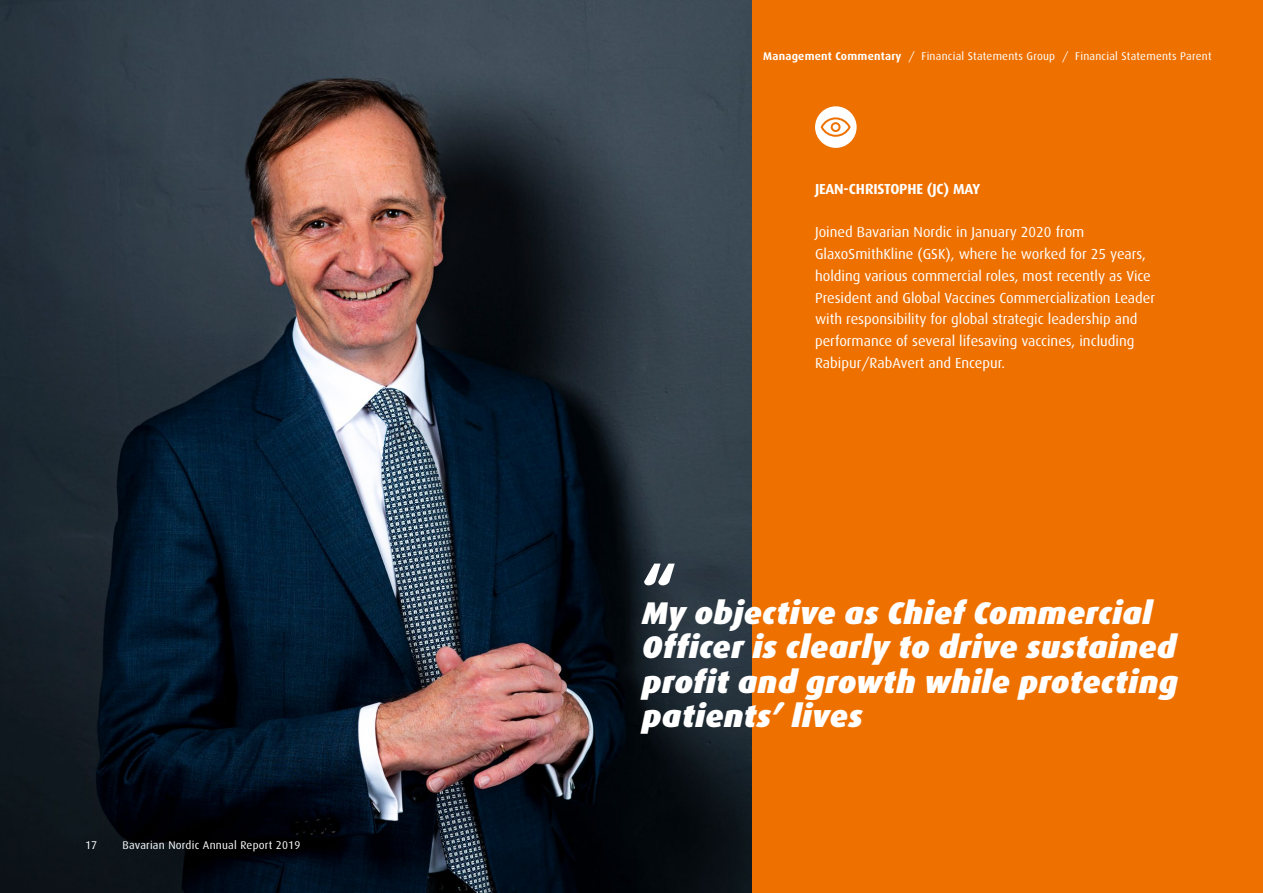
<style>
.page{position:relative;width:1263px;height:893px;background:#fff}
.page>*{position:absolute;margin:0;border:0;box-sizing:border-box;transform-origin:0 0}
.t1{font:900 55.05px "Dax";color:#fff}
.t2{font:italic 900 31.35px/34.3px "Dax";letter-spacing:.01em;color:#fff}
.t3{font:14.55px/21.8px "Dax";color:#fff}
.t4{font:700 14.55px "Dax";letter-spacing:-.01em;color:#fff}
.t5{font:11.25px "Dax";letter-spacing:.02em;color:#fff}
.s1{font-weight:700}
</style>
<div class="page">
<img style="left:0;top:0;width:753px;height:893px">
<div style="left:753px;top:0;width:510px;height:893px;background:#ee7100"></div>
<div style="left:815px;top:106px;width:42px;height:42px;background:#fff;border-radius:50%"></div>
<svg style="left:820px;top:117px;width:31px;height:20px"></svg>
<p class="t5" style="left:85px;top:839px;width:14px">17</p>
<p class="t5" style="left:122px;top:839px;width:179px">Bavarian Nordic Annual Report 2019</p>
<p class="t5" style="left:763px;top:49px;width:450px"><span class="s1">Management Commentary</span> / Financial Statements Group / Financial Statements Parent</p>
<h1 class="t1" style="left:642px;top:556px;width:35px">“</h1>
<p class="t4" style="left:815px;top:180px;width:167px">JEAN-CHRISTOPHE (JC) MAY</p>
<p class="t3" style="left:815px;top:222px;width:342px">Joined Bavarian Nordic in January 2020 from GlaxoSmithKline (GSK), where he worked for 25 years, holding various commercial roles, most recently as Vice President and Global Vaccines Commercialization Leader with responsibility for global strategic leadership and performance of several lifesaving vaccines, including Rabipur/RabAvert and Encepur.</p>
<h2 class="t2" style="left:642px;top:596px;width:537px">My objective as Chief Commercial<br>Officer is clearly to drive sustained profit and growth while protecting patients’ lives</h2>
</div>
